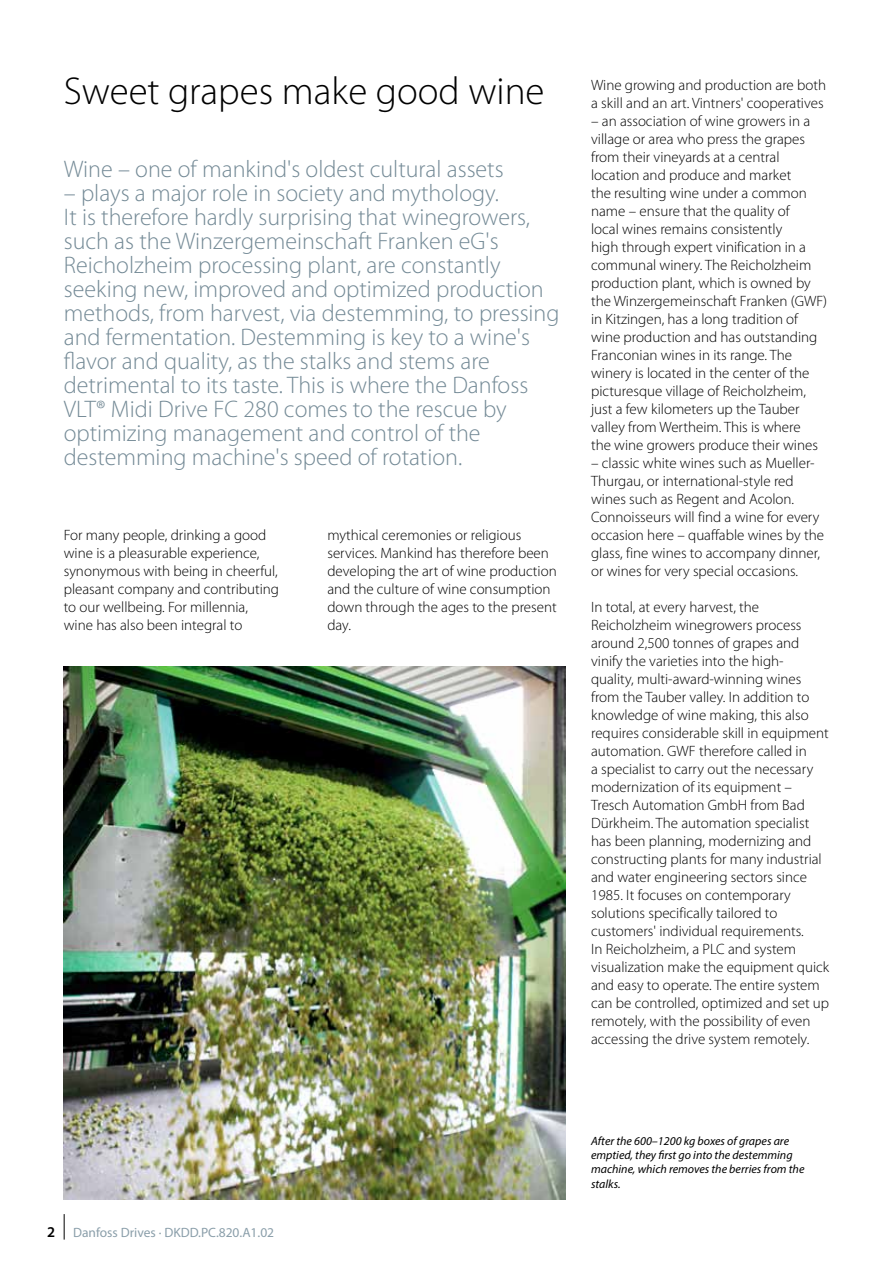
<style>
.page{position:relative;width:893px;height:1263px;background:#fff}
.page>*{position:absolute;margin:0;border:0;box-sizing:border-box;transform-origin:0 0}
.t1{font:300 39px "Myriad Pro";color:#000}
.t2{font:300 24px/24px "Myriad Pro";color:#748a96}
.t3{font:300 15px/18px "Myriad Pro";color:#000}
.t4{font:13.5px "Myriad Pro";color:#8b9faa}
.t5{font:italic 12px/14.4px "Myriad Pro";color:#000}
.s1{font-weight:600;font-size:15px;color:#000}
</style>
<div class="page">
<svg style="left:64px;top:1214px;width:1px;height:25px"></svg>
<img style="left:64px;top:666px;width:502px;height:533px">
<h1 class="t1" style="left:64px;top:70px;width:482px">Sweet grapes make good wine</h1>
<h2 class="t2" style="left:64px;top:157px;width:441px">Wine – one of mankind's oldest cultural assets</h2>
<p class="t2" style="left:64px;top:181px;width:497px">– plays a major role in society and mythology.<br>It is therefore hardly surprising that winegrowers, such as the Winzergemeinschaft Franken eG's Reicholzheim processing plant, are constantly seeking new, improved and optimized production methods, from harvest, via destemming, to pressing and fermentation. Destemming is key to a wine's flavor and quality, as the stalks and stems are detrimental to its taste. This is where the Danfoss VLT® Midi Drive FC 280 comes to the rescue by optimizing management and control of the destemming machine's speed of rotation.</p>
<p class="t3" style="left:64px;top:526px;width:217px">For many people, drinking a good wine is a pleasurable experience, synonymous with being in cheerful, pleasant company and contributing to our wellbeing. For millennia, wine has also been integral to</p>
<p class="t3" style="left:327px;top:526px;width:231px">mythical ceremonies or religious services. Mankind has therefore been developing the art of wine production and the culture of wine consumption down through the ages to the present day.</p>
<p class="t3" style="left:591px;top:76px;width:236px">Wine growing and production are both a skill and an art. Vintners' cooperatives</p>
<p class="t3" style="left:591px;top:112px;width:238px">– an association of wine growers in a village or area who press the grapes from their vineyards at a central location and produce and market<br>the resulting wine under a common name – ensure that the quality of<br>local wines remains consistently<br>high through expert vinification in a communal winery. The Reicholzheim production plant, which is owned by the Winzergemeinschaft Franken (GWF) in Kitzingen, has a long tradition of wine production and has outstanding Franconian wines in its range. The winery is located in the center of the picturesque village of Reicholzheim, just a few kilometers up the Tauber valley from Wertheim. This is where<br>the wine growers produce their wines</p>
<p class="t3" style="left:591px;top:454px;width:234px">– classic white wines such as Mueller-Thurgau, or international-style red wines such as Regent and Acolon.<br>Connoisseurs will find a wine for every occasion here – quaffable wines by the glass, fine wines to accompany dinner, or wines for very special occasions.</p>
<p class="t3" style="left:591px;top:598px;width:240px">In total, at every harvest, the Reicholzheim winegrowers process around 2,500 tonnes of grapes and vinify the varieties into the high&shy;quality, multi-award-winning wines from the Tauber valley. In addition to knowledge of wine making, this also requires considerable skill in equipment automation. GWF therefore called in<br>a specialist to carry out the necessary modernization of its equipment – Tresch Automation GmbH from Bad Dürkheim. The automation specialist has been planning, modernizing and constructing plants for many industrial and water engineering sectors since 1985. It focuses on contemporary solutions specifically tailored to customers' individual requirements.<br>In Reicholzheim, a PLC and system visualization make the equipment quick and easy to operate. The entire system can be controlled, optimized and set up remotely, with the possibility of even accessing the drive system remotely.</p>
<p class="t4" style="left:47px;top:1224px;width:228px"><span class="s1">2</span> Danfoss Drives · DKDD.PC.820.A1.02</p>
<p class="t5" style="left:591px;top:1133px;width:215px">After the 600–1200 kg boxes of grapes are emptied, they first go into the destemming machine, which removes the berries from the stalks.</p>
</div>
